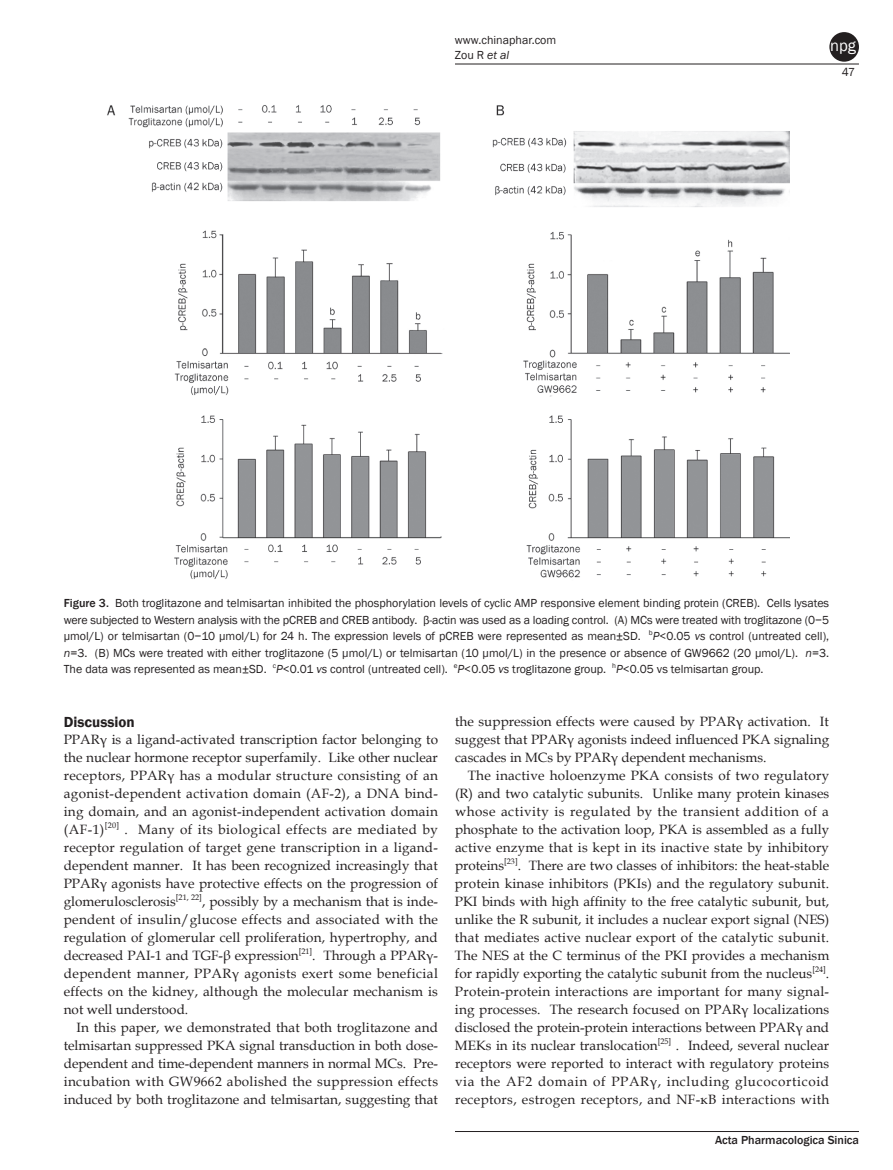
<style>
.page{position:relative;width:893px;height:1170px;background:#fff}
.page>*{position:absolute;margin:0;border:0;box-sizing:border-box;transform-origin:0 0}
.t1{font:16.5px "Franklin Gothic";color:#fff}
.t2{font:600 15px "Franklin Gothic";color:#231f20}
.t3{font:13.5px/18px "Book Antiqua 2";letter-spacing:.005em;color:#231f20;text-align:justify}
.t4{font:13.5px/18px "Book Antiqua";letter-spacing:.005em;color:#231f20;text-align:justify}
.t5{font:13.5px "Book Antiqua 2";letter-spacing:.025em;color:#231f20}
.t6{font:13.5px/18px "Book Antiqua 2";letter-spacing:.03em;color:#231f20}
.t7{font:12px/16.5px "Franklin Gothic Book 2";color:#231f20;text-align:justify}
.t8{font:12px/15px "Franklin Gothic";color:#231f20}
.t9{font:12px "Franklin Gothic Medium 2";color:#231f20}
.s1{font-style:italic}
.s2{font-family:"Franklin Gothic Medium 2"}
.s3{font-family:"Franklin Gothic";font-style:italic}
.s4{font-family:"Franklin Gothic"}
.s5{font-family:"Book Antiqua"}
</style>
<div class="page">
<hr style="left:455px;top:64px;width:404px;height:1px;background:#231f20">
<hr style="left:455px;top:1131px;width:404px;height:1px;background:#231f20">
<div style="left:829px;top:32px;width:30px;height:30px;background:#231f20;border-radius:50%"></div>
<img style="left:107px;top:105px;width:682px;height:474px">
<p class="t8" style="left:455px;top:32px;width:103px">www.chinaphar.com<br>Zou R <span class="s1">et al</span></p>
<p class="t1" style="left:830px;top:35px;width:27px">npg</p>
<p class="t8" style="left:842px;top:65px;width:15px">47</p>
<p class="t8" style="left:64px;top:596px;width:767px"><span class="s2">Figure 3.</span> Both troglitazone and telmisartan inhibited the phosphorylation levels of cyclic AMP responsive element binding protein (CREB). Cells lysates</p>
<p class="t7" style="left:64px;top:611px;width:767px">were subjected to Western analysis with the pCREB and CREB antibody. β-actin was used as a loading control. (A) MCs were treated with troglitazone (0−5 μmol/L) or telmisartan (0−10 μmol/L) for 24 h. The expression levels of pCREB were represented as mean±SD. <sup>b</sup><span class="s3">P</span><span class="s4">&lt;0.05</span> <span class="s3">vs</span> <span class="s4">control (untreated cell), </span><span class="s3">n</span>=3. (B) MCs were treated with either troglitazone (5 μmol/L) or telmisartan (10 μmol/L) in the presence or absence of GW9662 (20 μmol/L). <span class="s3">n</span><span class="s4">=3.</span></p>
<p class="t8" style="left:64px;top:662px;width:701px">The data was represented as mean±SD. <sup>c</sup><span class="s1">P</span>&lt;0.01 <span class="s1">vs</span> control (untreated cell). <sup>e</sup><span class="s1">P</span>&lt;0.05 <span class="s1">vs</span> troglitazone group. <sup>h</sup><span class="s1">P</span>&lt;0.05 vs telmisartan group.</p>
<p class="t2" style="left:64px;top:713px;width:73px">Discussion</p>
<p class="t3" style="left:64px;top:730px;width:376px">PPARγ is a ligand-activated transcription factor belonging to the nuclear hormone receptor superfamily. Like other nuclear receptors, PPARγ has a modular structure consisting of an agonist-dependent activation domain (AF-2), a DNA bind<span class="s5">-</span></p>
<p class="t4" style="left:64px;top:802px;width:376px">ing domain, and an agonist-independent activation domain (AF-1)<sup>[20]</sup> . Many of its biological effects are mediated by receptor regulation of target gene transcription in a ligand&shy;dependent manner. It has been recognized increasingly that</p>
<p class="t3" style="left:64px;top:874px;width:376px">PPARγ agonists have protective effects on the progression of</p>
<p class="t4" style="left:64px;top:892px;width:376px">glomerulosclerosis<sup>[21,</sup> <sup>22]</sup>, possibly by a mechanism that is inde-</p>
<p class="t5" style="left:64px;top:910px;width:376px">pendent of insulin/glucose effects and associated with the</p>
<p class="t4" style="left:64px;top:928px;width:375px">regulation of glomerular cell proliferation, hypertrophy, and</p>
<p class="t6" style="left:64px;top:946px;width:376px">decreased PAI-1 and TGF-β expression<sup>[21]</sup>. Through a PPARγ&shy;dependent manner, PPARγ agonists exert some beneficial</p>
<p class="t4" style="left:64px;top:982px;width:376px">effects on the kidney, although the molecular mechanism is</p>
<p class="t3" style="left:64px;top:1000px;width:126px">not well understood.</p>
<p class="t3" style="left:77px;top:1018px;width:363px">In this paper, we demonstrated that both troglitazone and</p>
<p class="t3" style="left:64px;top:1036px;width:376px">telmisartan suppressed PKA signal transduction in both dose-</p>
<p class="t4" style="left:64px;top:1054px;width:376px">dependent and time-dependent manners in normal MCs. Pre-</p>
<p class="t5" style="left:64px;top:1072px;width:376px">incubation with GW9662 abolished the suppression effects</p>
<p class="t4" style="left:64px;top:1090px;width:376px">induced by both troglitazone and telmisartan, suggesting that</p>
<p class="t3" style="left:455px;top:712px;width:376px">the suppression effects were caused by PPARγ activation. It suggest that PPARγ agonists indeed influenced PKA signaling cascades in MCs by PPARγ dependent mechanisms.</p>
<p class="t3" style="left:455px;top:766px;width:376px;text-indent:13px">The inactive holoenzyme PKA consists of two regulatory (R) and two catalytic subunits. Unlike many protein kinases whose activity is regulated by the transient addition of a phosphate to the activation loop, PKA is assembled as a fully</p>
<p class="t4" style="left:455px;top:838px;width:376px">active enzyme that is kept in its inactive state by inhibitory</p>
<p class="t3" style="left:455px;top:856px;width:376px"><span class="s5">proteins</span><sup>[23]</sup>. There are two classes of inhibitors: the heat-stable protein kinase inhibitors (PKIs) and the regulatory subunit.<br>PKI binds with high affinity to the free catalytic subunit, but, unlike the R subunit, it includes a nuclear export signal (NES)</p>
<p class="t4" style="left:455px;top:928px;width:376px">that mediates active nuclear export of the catalytic subunit.</p>
<p class="t3" style="left:455px;top:946px;width:376px">The NES at the C terminus of the PKI provides a mechanism</p>
<p class="t4" style="left:455px;top:964px;width:376px">for rapidly exporting the catalytic subunit from the nucleus<sup>[24]</sup>.<br>Protein-protein interactions are important for many signal-</p>
<p class="t3" style="left:455px;top:1000px;width:376px">ing processes. The research focused on PPARγ localizations disclosed the protein-protein interactions between PPARγ and MEKs in its nuclear translocation<sup>[25]</sup> <span class="s5">. Indeed, several nuclear </span>receptors were reported to interact with regulatory proteins via the AF2 domain of PPARγ, including glucocorticoid receptors, estrogen receptors, and NF-κB interactions with</p>
<p class="t9" style="left:715px;top:1132px;width:145px">Acta Pharmacologica Sinica</p>
</div>
